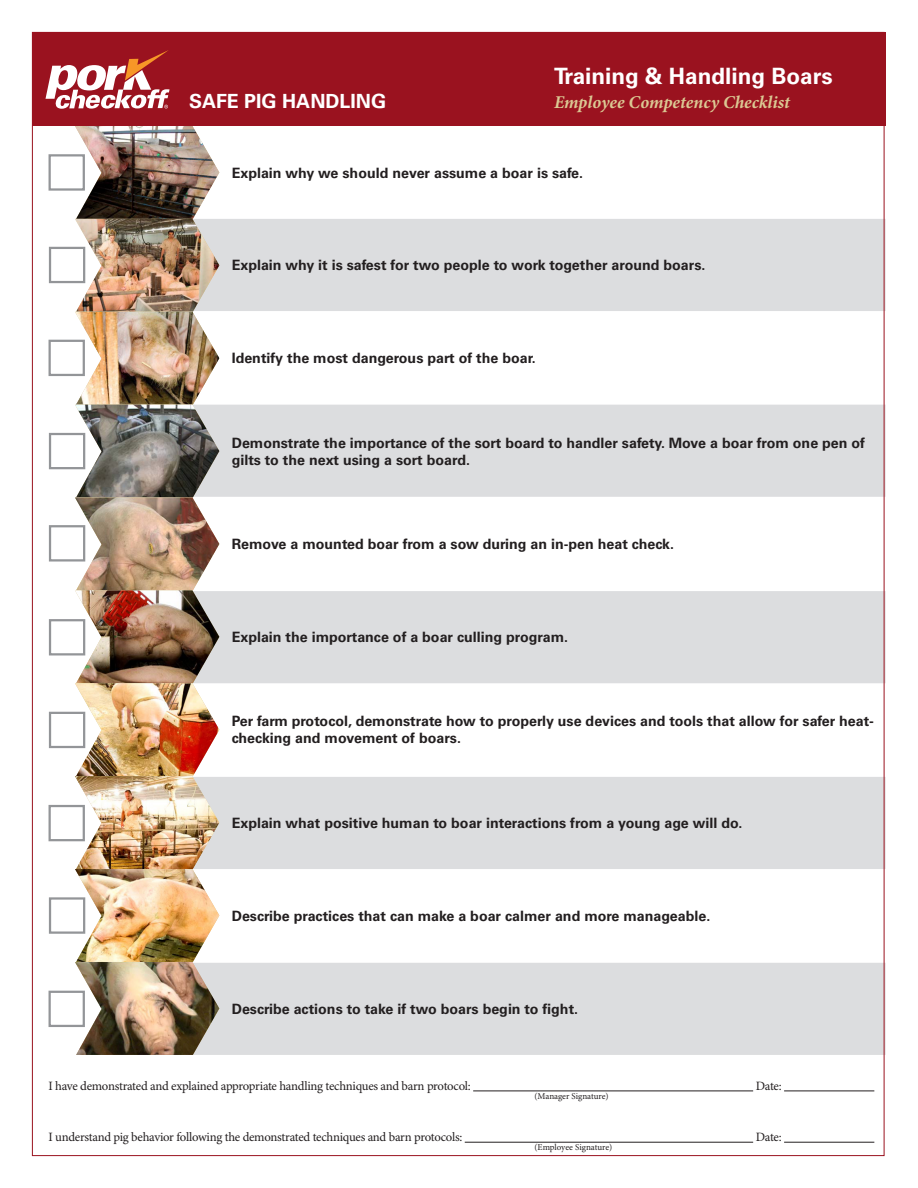
<style>
.page{position:relative;width:918px;height:1188px;background:#fff}
.page>*{position:absolute;margin:0;border:0;box-sizing:border-box;transform-origin:0 0}
.t1{font:700 22.5px "Univers LT Std";color:#fff}
.t2{font:700 19.5px "Univers LT Std";color:#fff}
.t3{font:italic 700 18px "Minion Pro";letter-spacing:-.005em;color:#dbc893}
.t4{font:700 14.25px/17.1px "Univers LT Std";color:#231f20}
.t5{font:12.75px "Minion Pro";letter-spacing:-.025em;color:#231f20}
.t6{font:9px "Minion Pro";letter-spacing:-.005em;color:#231f20}
</style>
<div class="page">
<div style="left:219px;top:219px;width:667px;height:92px;background:#dcdddf"></div>
<div style="left:219px;top:405px;width:667px;height:92px;background:#dcdddf"></div>
<div style="left:219px;top:591px;width:667px;height:92px;background:#dcdddf"></div>
<div style="left:219px;top:777px;width:667px;height:92px;background:#dcdddf"></div>
<div style="left:219px;top:963px;width:667px;height:92px;background:#dcdddf"></div>
<div style="left:32px;top:32px;width:854px;height:94px;background:#9a121f"></div>
<div style="left:49px;top:154px;width:36px;height:37px;border:2px solid #939598"></div>
<div style="left:49px;top:247px;width:36px;height:36px;border:2px solid #939598"></div>
<div style="left:49px;top:340px;width:36px;height:36px;border:2px solid #939598"></div>
<div style="left:49px;top:433px;width:36px;height:36px;border:2px solid #939598"></div>
<div style="left:49px;top:525px;width:36px;height:37px;border:2px solid #939598"></div>
<div style="left:49px;top:619px;width:36px;height:36px;border:2px solid #939598"></div>
<div style="left:49px;top:712px;width:36px;height:36px;border:2px solid #939598"></div>
<div style="left:49px;top:805px;width:36px;height:36px;border:2px solid #939598"></div>
<div style="left:49px;top:897px;width:36px;height:37px;border:2px solid #939598"></div>
<div style="left:49px;top:991px;width:36px;height:36px;border:2px solid #939598"></div>
<img style="left:75px;top:126px;width:144px;height:929px">
<hr style="left:473px;top:1091px;width:280px;height:1px;background:#231f20">
<hr style="left:784px;top:1091px;width:90px;height:1px;background:#231f20">
<hr style="left:465px;top:1142px;width:288px;height:1px;background:#231f20">
<hr style="left:784px;top:1142px;width:90px;height:1px;background:#231f20">
<svg style="left:46px;top:50px;width:124px;height:58px"></svg>
<p class="t2" style="left:189px;top:90px;width:199px">SAFE PIG HANDLING</p>
<p class="t1" style="left:554px;top:63px;width:280px">Training &amp; Handling Boars</p>
<p class="t3" style="left:554px;top:92px;width:237px">Employee Competency Checklist</p>
<p class="t4" style="left:232px;top:164px;width:353px">Explain why we should never assume a boar is safe.</p>
<p class="t4" style="left:232px;top:257px;width:475px">Explain why it is safest for two people to work together around boars.</p>
<p class="t4" style="left:232px;top:350px;width:306px">Identify the most dangerous part of the boar.</p>
<p class="t4" style="left:232px;top:434px;width:635px">Demonstrate the importance of the sort board to handler safety. Move a boar from one pen of gilts to the next using a sort board.</p>
<p class="t4" style="left:232px;top:536px;width:444px">Remove a mounted boar from a sow during an in-pen heat check.</p>
<p class="t4" style="left:232px;top:629px;width:338px">Explain the importance of a boar culling program.</p>
<p class="t4" style="left:232px;top:713px;width:644px">Per farm protocol, demonstrate how to properly use devices and tools that allow for safer heat&shy;checking and movement of boars.</p>
<p class="t4" style="left:232px;top:814px;width:512px">Explain what positive human to boar interactions from a young age will do.</p>
<p class="t4" style="left:232px;top:907px;width:480px">Describe practices that can make a boar calmer and more manageable.</p>
<p class="t4" style="left:232px;top:1000px;width:348px">Describe actions to take if two boars begin to fight.</p>
<p class="t5" style="left:49px;top:1078px;width:424px">I have demonstrated and explained appropriate handling techniques and barn protocol:</p>
<p class="t5" style="left:756px;top:1078px;width:27px">Date:</p>
<p class="t6" style="left:535px;top:1090px;width:76px">(Manager Signature)</p>
<p class="t5" style="left:49px;top:1129px;width:415px">I understand pig behavior following the demonstrated techniques and barn protocols:</p>
<p class="t5" style="left:756px;top:1129px;width:27px">Date:</p>
<p class="t6" style="left:535px;top:1142px;width:79px">(Employee Signature)</p>
</div>
